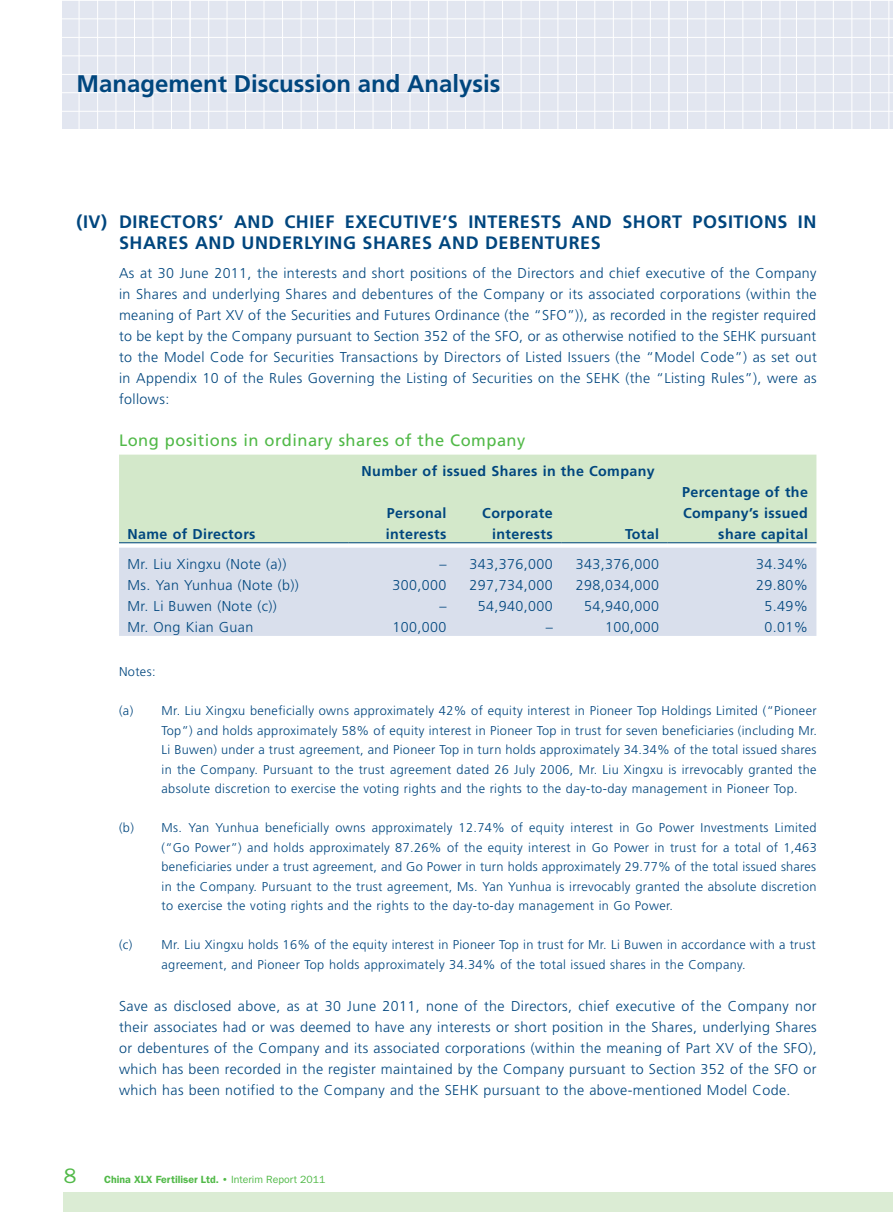
<style>
.page{position:relative;width:893px;height:1212px;background:#fff}
.page>*{position:absolute;margin:0;border:0;box-sizing:border-box;transform-origin:0 0}
.t1{font:700 24px "Frutiger LT Std";color:#00467e}
.t2{font:21px "ITC Franklin Gothic Std";color:#51b948}
.t3{font:700 18px "Frutiger LT Std";color:#00467e}
.t4{font:16.5px "Frutiger LT Std";letter-spacing:.03em;color:#51b948}
.t5{font:300 14.25px/21px "Frutiger LT Std";letter-spacing:.03em;color:#00467e;text-align:justify}
.t6{font:700 14.25px/21px "Frutiger LT Std";letter-spacing:.03em;color:#00467e;text-align:right}
.t7{font:300 12.75px/19.5px "Frutiger LT Std";letter-spacing:.03em;color:#00467e;text-align:justify}
.t8{font:600 10.5px "ITC Franklin Gothic Std";color:#51b948}
.s1{font-family:"Franklin Gothic";font-weight:400}
.s2{font-weight:400}
</style>
<div class="page">
<div style="left:62px;top:0;width:831px;height:128px;background:#e2e6f0"></div>
<hr style="left:62px;top:0;width:831px;height:1px;background:#fff">
<hr style="left:62px;top:19px;width:831px;height:1px;background:#fff">
<hr style="left:62px;top:37px;width:831px;height:1px;background:#fff">
<hr style="left:62px;top:56px;width:831px;height:1px;background:#fff">
<hr style="left:62px;top:74px;width:831px;height:1px;background:#fff">
<hr style="left:62px;top:92px;width:831px;height:1px;background:#fff">
<hr style="left:62px;top:111px;width:831px;height:1px;background:#fff">
<hr style="left:171px;top:0;width:1px;height:128px;background:#fff">
<hr style="left:153px;top:0;width:1px;height:128px;background:#fff">
<hr style="left:134px;top:0;width:1px;height:128px;background:#fff">
<hr style="left:116px;top:0;width:1px;height:128px;background:#fff">
<hr style="left:97px;top:0;width:1px;height:128px;background:#fff">
<hr style="left:79px;top:0;width:1px;height:128px;background:#fff">
<hr style="left:301px;top:0;width:1px;height:128px;background:#fff">
<hr style="left:282px;top:0;width:1px;height:128px;background:#fff">
<hr style="left:264px;top:0;width:1px;height:128px;background:#fff">
<hr style="left:245px;top:0;width:1px;height:128px;background:#fff">
<hr style="left:227px;top:0;width:1px;height:128px;background:#fff">
<hr style="left:208px;top:0;width:1px;height:128px;background:#fff">
<hr style="left:190px;top:0;width:1px;height:128px;background:#fff">
<hr style="left:410px;top:0;width:1px;height:128px;background:#fff">
<hr style="left:391px;top:0;width:1px;height:128px;background:#fff">
<hr style="left:373px;top:0;width:1px;height:128px;background:#fff">
<hr style="left:354px;top:0;width:1px;height:128px;background:#fff">
<hr style="left:336px;top:0;width:1px;height:128px;background:#fff">
<hr style="left:317px;top:0;width:1px;height:128px;background:#fff">
<hr style="left:539px;top:0;width:1px;height:128px;background:#fff">
<hr style="left:521px;top:0;width:1px;height:128px;background:#fff">
<hr style="left:502px;top:0;width:1px;height:128px;background:#fff">
<hr style="left:484px;top:0;width:1px;height:128px;background:#fff">
<hr style="left:465px;top:0;width:1px;height:128px;background:#fff">
<hr style="left:447px;top:0;width:1px;height:128px;background:#fff">
<hr style="left:428px;top:0;width:1px;height:128px;background:#fff">
<hr style="left:650px;top:0;width:1px;height:128px;background:#fff">
<hr style="left:631px;top:0;width:1px;height:128px;background:#fff">
<hr style="left:613px;top:0;width:1px;height:128px;background:#fff">
<hr style="left:594px;top:0;width:1px;height:128px;background:#fff">
<hr style="left:576px;top:0;width:1px;height:128px;background:#fff">
<hr style="left:558px;top:0;width:1px;height:128px;background:#fff">
<hr style="left:780px;top:0;width:1px;height:128px;background:#fff">
<hr style="left:761px;top:0;width:1px;height:128px;background:#fff">
<hr style="left:742px;top:0;width:1px;height:128px;background:#fff">
<hr style="left:724px;top:0;width:1px;height:128px;background:#fff">
<hr style="left:705px;top:0;width:1px;height:128px;background:#fff">
<hr style="left:687px;top:0;width:1px;height:128px;background:#fff">
<hr style="left:669px;top:0;width:1px;height:128px;background:#fff">
<hr style="left:888px;top:0;width:1px;height:128px;background:#fff">
<hr style="left:870px;top:0;width:1px;height:128px;background:#fff">
<hr style="left:851px;top:0;width:1px;height:128px;background:#fff">
<hr style="left:833px;top:0;width:1px;height:128px;background:#fff">
<hr style="left:815px;top:0;width:1px;height:128px;background:#fff">
<hr style="left:796px;top:0;width:1px;height:128px;background:#fff">
<div style="left:64px;top:1193px;width:829px;height:19px;background:#dbecd4"></div>
<div style="left:119px;top:455px;width:697px;height:87px;background:#d3e8ca"></div>
<div style="left:119px;top:548px;width:697px;height:88px;background:#d9dfec"></div>
<hr style="left:119px;top:542px;width:230px;height:1px;background:#00467e">
<hr style="left:349px;top:542px;width:106px;height:1px;background:#00467e">
<hr style="left:455px;top:542px;width:106px;height:1px;background:#00467e">
<hr style="left:561px;top:542px;width:107px;height:1px;background:#00467e">
<hr style="left:668px;top:542px;width:148px;height:1px;background:#00467e">
<h1 class="t1" style="left:77px;top:70px;width:426px">Management Discussion and Analysis</h1>
<p class="t3" style="left:77px;top:211px;width:68px">(IV) Directors</p>
<p class="t3" style="left:219px;top:211px;width:30px">’ and</p>
<p class="t3" style="left:284px;top:211px;width:11px">chief</p>
<p class="t3" style="left:345px;top:211px;width:35px">executive</p>
<p class="t3" style="left:442px;top:211px;width:38px">’s interests</p>
<p class="t3" style="left:572px;top:211px;width:14px">and</p>
<p class="t3" style="left:622px;top:211px;width:13px">short</p>
<p class="t3" style="left:692px;top:211px;width:12px">positions</p>
<p class="t3" style="left:798px;top:211px;width:9px">in</p>
<p class="t3" style="left:119px;top:232px;width:13px">shares</p>
<p class="t3" style="left:195px;top:232px;width:14px">and</p>
<p class="t3" style="left:242px;top:232px;width:13px">underlying</p>
<p class="t3" style="left:363px;top:232px;width:13px">shares</p>
<p class="t3" style="left:439px;top:232px;width:14px">and</p>
<p class="t3" style="left:485px;top:232px;width:13px">debentures</p>
<p class="t5" style="left:119px;top:263px;width:699px">As at 30 June 2011, the interests and short positions of the Directors and chief executive of the Company in Shares and underlying Shares and debentures of the Company or its associated corporations (within the meaning of Part XV of the Securities and Futures Ordinance (the “SFO”)), as recorded in the register required to be kept by the Company pursuant to Section 352 of the SFO, or as otherwise notified to the SEHK pursuant to the Model Code for Securities Transactions by Directors of Listed Issuers (the “Model Code”) as set out in Appendix 10 of the Rules Governing the Listing of Securities on the SEHK (the “Listing Rules”), were as follows:</p>
<p class="t4" style="left:119px;top:431px;width:408px">Long positions in ordinary shares of the Company</p>
<p class="t6" style="left:362px;top:460px;width:295px">Number of issued Shares in the Company</p>
<p class="t6" style="left:128px;top:523px;width:130px">Name of Directors</p>
<p class="t6" style="left:386px;top:502px;width:62px;text-align:left">Personal interests</p>
<p class="t6" style="left:482px;top:502px;width:72px">Corporate interests</p>
<p class="t6" style="left:625px;top:523px;width:36px">Total</p>
<p class="t6" style="left:682px;top:481px;width:127px">Percentage of the<br>Company’s issued share capital</p>
<p class="t5" style="left:128px;top:553px;width:160px">Mr. Liu Xingxu (Note (a))</p>
<p class="t5" style="left:439px;top:553px;width:115px">– 343,376,000</p>
<p class="t5" style="left:576px;top:553px;width:85px">343,376,000</p>
<p class="t5" style="left:756px;top:553px;width:53px">34.34%</p>
<p class="t5" style="left:128px;top:574px;width:173px">Ms. Yan Yunhua (Note (b))</p>
<p class="t5" style="left:393px;top:574px;width:55px">300,000</p>
<p class="t5" style="left:470px;top:574px;width:85px">297,734,000</p>
<p class="t5" style="left:576px;top:574px;width:85px">298,034,000</p>
<p class="t5" style="left:756px;top:574px;width:53px">29.80%</p>
<p class="t5" style="left:128px;top:595px;width:151px">Mr. Li Buwen (Note (c))</p>
<p class="t5" style="left:439px;top:595px;width:115px">– 54,940,000</p>
<p class="t5" style="left:584px;top:595px;width:76px">54,940,000</p>
<p class="t5" style="left:764px;top:595px;width:45px">5.49%</p>
<p class="t5" style="left:128px;top:616px;width:127px">Mr. Ong Kian Guan</p>
<p class="t5" style="left:393px;top:616px;width:55px">100,000</p>
<p class="t5" style="left:546px;top:616px;width:9px">–</p>
<p class="t5" style="left:605px;top:616px;width:55px">100,000</p>
<p class="t5" style="left:764px;top:616px;width:45px">0.01%</p>
<p class="t7" style="left:119px;top:662px;width:38px">Notes:</p>
<p class="t7" style="left:162px;top:701px;width:657px;text-indent:-43px">(a) Mr. Liu Xingxu beneficially owns approximately 42% of equity interest in Pioneer Top Holdings Limited (“Pioneer Top”) and holds approximately 58% of equity interest in Pioneer Top in trust for seven beneficiaries (including Mr.<br>Li Buwen) under a trust agreement, and Pioneer Top in turn holds approximately 34.34% of the total issued shares in the Company. Pursuant to the trust agreement dated 26 July 2006, Mr. Liu Xingxu is irrevocably granted the absolute discretion to exercise the voting rights and the rights to the day-to-day management in Pioneer Top.</p>
<p class="t7" style="left:162px;top:818px;width:657px;text-indent:-43px">(b) Ms. Yan Yunhua beneficially owns approximately 12.74% of equity interest in Go Power Investments Limited (“Go Power”) and holds approximately 87.26% of the equity interest in Go Power in trust for a total of 1,463 beneficiaries under a trust agreement, and Go Power in turn holds approximately 29.77% of the total issued shares in the Company. Pursuant to the trust agreement, Ms. Yan Yunhua is irrevocably granted the absolute discretion to exercise the voting rights and the rights to the day-to-day management in Go Power.</p>
<p class="t7" style="left:162px;top:935px;width:656px;text-indent:-43px">(c) Mr. Liu Xingxu holds 16% of the equity interest in Pioneer Top in trust for Mr. Li Buwen in accordance with a trust agreement, and Pioneer Top holds approximately 34.34% of the total issued shares in the Company.</p>
<p class="t5" style="left:119px;top:996px;width:699px">Save as disclosed above, as at 30 June 2011, none of the Directors, chief executive of the Company nor their associates had or was deemed to have any interests or short position in the Shares, underlying Shares or debentures of the Company and its associated corporations (within the meaning of Part XV of the SFO), which has been recorded in the register maintained by the Company pursuant to Section 352 of the SFO or which has been notified to the Company and the SEHK pursuant to the above-mentioned Model Code.</p>
<h2 class="t2" style="left:64px;top:1163px;width:14px">8</h2>
<p class="t8" style="left:104px;top:1173px;width:223px">China XLX Fertiliser Ltd. <span class="s1">•</span> <span class="s2">Interim Report 2011</span></p>
</div>
